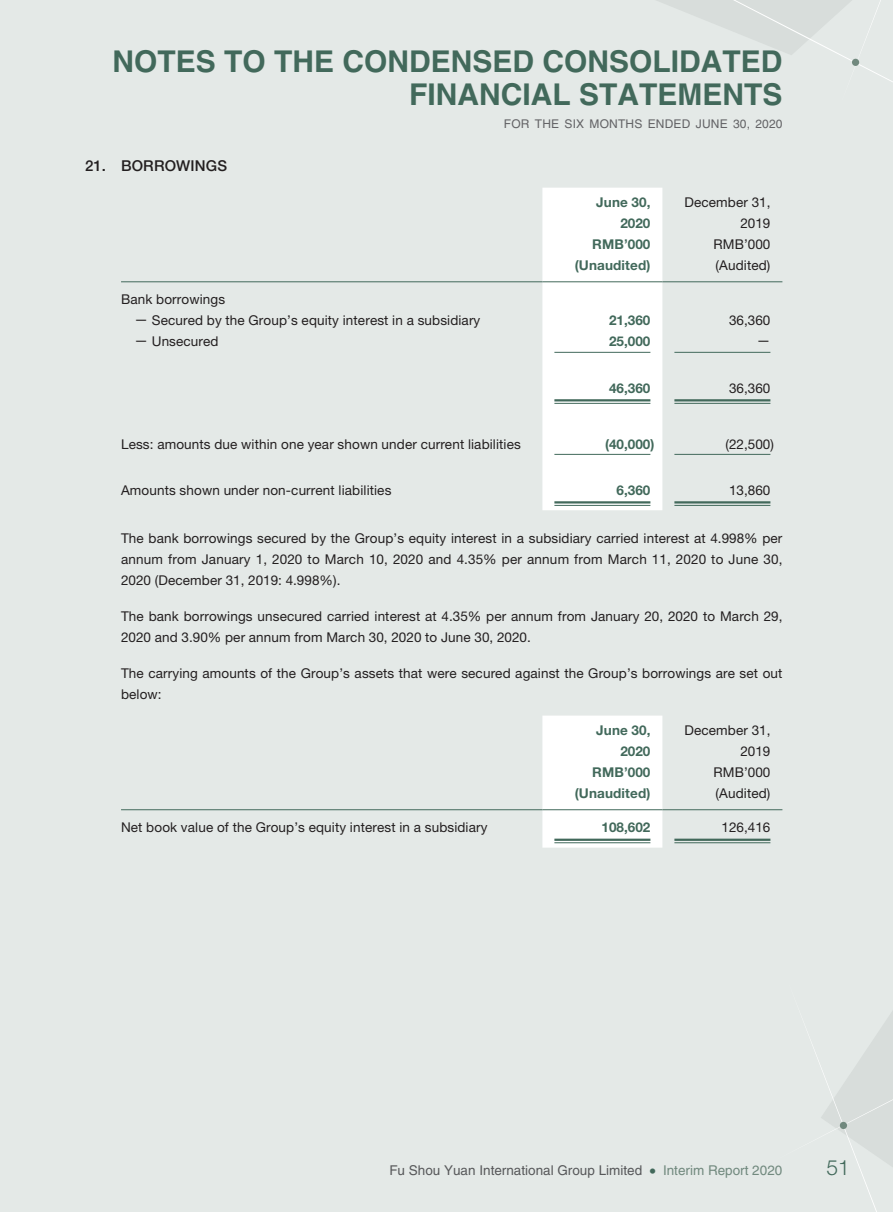
<style>
.page{position:relative;width:893px;height:1212px;background:#e4e9e7}
.page>*{position:absolute;margin:0;border:0;box-sizing:border-box;transform-origin:0 0}
.t1{font:700 30px/33px "Helvetica LT Std";color:#42695b;text-align:right}
.t2{font:300 21px "Helvetica Neue LT Std";color:#42695b}
._03_H1{font:500 15px "Helvetica Neue LT Std";letter-spacing:.01em;color:#231f20}
._12___P2{font:13.5px/21px "Helvetica Neue LT Std";letter-spacing:.01em;color:#231f20}
._15_Table_Stub{font:13.5px "Helvetica Neue LT Std";letter-spacing:.01em;color:#231f20}
._01_Body_Text{font:700 13.5px/21px "Helvetica Neue LT Std";color:#42695b;text-align:right}
._01_Body_Text-2{font:13.5px/21px "Helvetica Neue LT Std";letter-spacing:.01em;color:#231f20;text-align:right}
.t3{font:13.5px "Helvetica LT Std";color:#57585a}
.t4{font:12px "Helvetica LT Std";letter-spacing:.015em;color:#636366}
.s1{font-size:16.5px;color:#42695b}
.s2{color:#71897e}
</style>
<div class="page">
<svg style="left:657px;top:0;width:236px;height:82px"></svg>
<svg style="left:809px;top:1011px;width:84px;height:201px"></svg>
<div style="left:852px;top:59px;width:7px;height:7px;background:#71897e;border-radius:50%"></div>
<div style="left:840px;top:1122px;width:7px;height:7px;background:#71897e;border-radius:50%"></div>
<div style="left:542px;top:188px;width:120px;height:322px;background:#fff"></div>
<hr style="left:121px;top:281px;width:421px;height:1px;background:#42695b">
<hr style="left:542px;top:281px;width:120px;height:1px;background:#42695b">
<hr style="left:662px;top:281px;width:120px;height:1px;background:#42695b">
<hr style="left:554px;top:352px;width:96px;height:1px;background:#42695b">
<hr style="left:674px;top:352px;width:96px;height:1px;background:#42695b">
<hr style="left:554px;top:399px;width:96px;height:2px;background:#42695b">
<hr style="left:554px;top:403px;width:96px;height:1px;background:#42695b">
<hr style="left:674px;top:399px;width:96px;height:2px;background:#42695b">
<hr style="left:674px;top:403px;width:96px;height:1px;background:#42695b">
<hr style="left:554px;top:454px;width:96px;height:1px;background:#42695b">
<hr style="left:674px;top:454px;width:96px;height:1px;background:#42695b">
<hr style="left:554px;top:501px;width:96px;height:2px;background:#42695b">
<hr style="left:554px;top:505px;width:96px;height:1px;background:#42695b">
<hr style="left:674px;top:501px;width:96px;height:2px;background:#42695b">
<hr style="left:674px;top:505px;width:96px;height:1px;background:#42695b">
<div style="left:542px;top:715px;width:120px;height:133px;background:#fff"></div>
<hr style="left:121px;top:809px;width:421px;height:1px;background:#42695b">
<hr style="left:542px;top:809px;width:120px;height:1px;background:#42695b">
<hr style="left:662px;top:809px;width:120px;height:1px;background:#42695b">
<hr style="left:554px;top:839px;width:96px;height:2px;background:#42695b">
<hr style="left:554px;top:842px;width:96px;height:1px;background:#42695b">
<hr style="left:674px;top:839px;width:96px;height:2px;background:#42695b">
<hr style="left:674px;top:842px;width:96px;height:1px;background:#42695b">
<h1 class="t1" style="left:112px;top:45px;width:672px">NOTES TO THE CONDENSED CONSOLIDATED<br>FINANCIAL STATEMENTS</h1>
<p class="t4" style="left:504px;top:117px;width:280px">FOR THE SIX MONTHS ENDED JUNE 30, 2020</p>
<p class="_03_H1" style="left:85px;top:156px;width:144px">21. BORROWINGS</p>
<p class="_01_Body_Text" style="left:596px;top:191px;width:56px">June 30,<br>2020</p>
<p class="_01_Body_Text-2" style="left:684px;top:191px;width:87px">December 31,<br>2019</p>
<p class="_01_Body_Text" style="left:592px;top:233px;width:60px">RMB’000</p>
<p class="_01_Body_Text-2" style="left:713px;top:233px;width:58px">RMB’000</p>
<p class="_01_Body_Text" style="left:575px;top:254px;width:77px">(Unaudited)</p>
<p class="_01_Body_Text-2" style="left:716px;top:254px;width:56px">(Audited)</p>
<p class="_15_Table_Stub" style="left:121px;top:292px;width:106px">Bank borrowings</p>
<p class="_15_Table_Stub" style="left:135px;top:313px;width:347px">— Secured by the Group’s equity interest in a subsidiary</p>
<p class="_01_Body_Text" style="left:609px;top:310px;width:43px">21,360</p>
<p class="_01_Body_Text-2" style="left:729px;top:310px;width:43px">36,360</p>
<p class="_15_Table_Stub" style="left:135px;top:334px;width:86px">— Unsecured</p>
<p class="_01_Body_Text" style="left:609px;top:331px;width:43px">25,000</p>
<p class="_01_Body_Text-2" style="left:757px;top:330px;width:15px">—</p>
<p class="_01_Body_Text" style="left:609px;top:377px;width:43px">46,360</p>
<p class="_01_Body_Text-2" style="left:729px;top:377px;width:43px">36,360</p>
<p class="_15_Table_Stub" style="left:121px;top:436px;width:401px">Less: amounts due within one year shown under current liabilities</p>
<p class="_01_Body_Text" style="left:605px;top:433px;width:51px">(40,000)</p>
<p class="_01_Body_Text-2" style="left:726px;top:433px;width:50px">(22,500)</p>
<p class="_15_Table_Stub" style="left:121px;top:482px;width:272px">Amounts shown under non-current liabilities</p>
<p class="_01_Body_Text" style="left:617px;top:479px;width:35px">6,360</p>
<p class="_01_Body_Text-2" style="left:729px;top:479px;width:43px">13,860</p>
<p class="_12___P2" style="left:121px;top:527px;width:663px;text-align:justify">The bank borrowings secured by the Group’s equity interest in a subsidiary carried interest at 4.998% per annum from January 1, 2020 to March 10, 2020 and 4.35% per annum from March 11, 2020 to June 30, 2020 (December 31, 2019: 4.998%).</p>
<p class="_12___P2" style="left:121px;top:605px;width:663px">The bank borrowings unsecured carried interest at 4.35% per annum from January 20, 2020 to March 29,<br>2020 and 3.90% per annum from March 30, 2020 to June 30, 2020.</p>
<p class="_12___P2" style="left:121px;top:662px;width:663px">The carrying amounts of the Group’s assets that were secured against the Group’s borrowings are set out below:</p>
<p class="_01_Body_Text" style="left:596px;top:719px;width:56px">June 30,<br>2020</p>
<p class="_01_Body_Text-2" style="left:684px;top:719px;width:87px">December 31,<br>2019</p>
<p class="_01_Body_Text" style="left:592px;top:761px;width:60px">RMB’000</p>
<p class="_01_Body_Text-2" style="left:713px;top:761px;width:58px">RMB’000</p>
<p class="_01_Body_Text" style="left:575px;top:782px;width:77px">(Unaudited)</p>
<p class="_01_Body_Text-2" style="left:716px;top:782px;width:56px">(Audited)</p>
<p class="_15_Table_Stub" style="left:121px;top:819px;width:368px">Net book value of the Group’s equity interest in a subsidiary</p>
<p class="_01_Body_Text" style="left:602px;top:817px;width:50px">108,602</p>
<p class="_01_Body_Text-2" style="left:722px;top:817px;width:50px">126,416</p>
<p class="t3" style="left:389px;top:1162px;width:394px">Fu Shou Yuan International Group Limited <span class="s1">•</span> <span class="s2">Interim Report 2020</span></p>
<h2 class="t2" style="left:826px;top:1155px;width:25px">51</h2>
</div>
